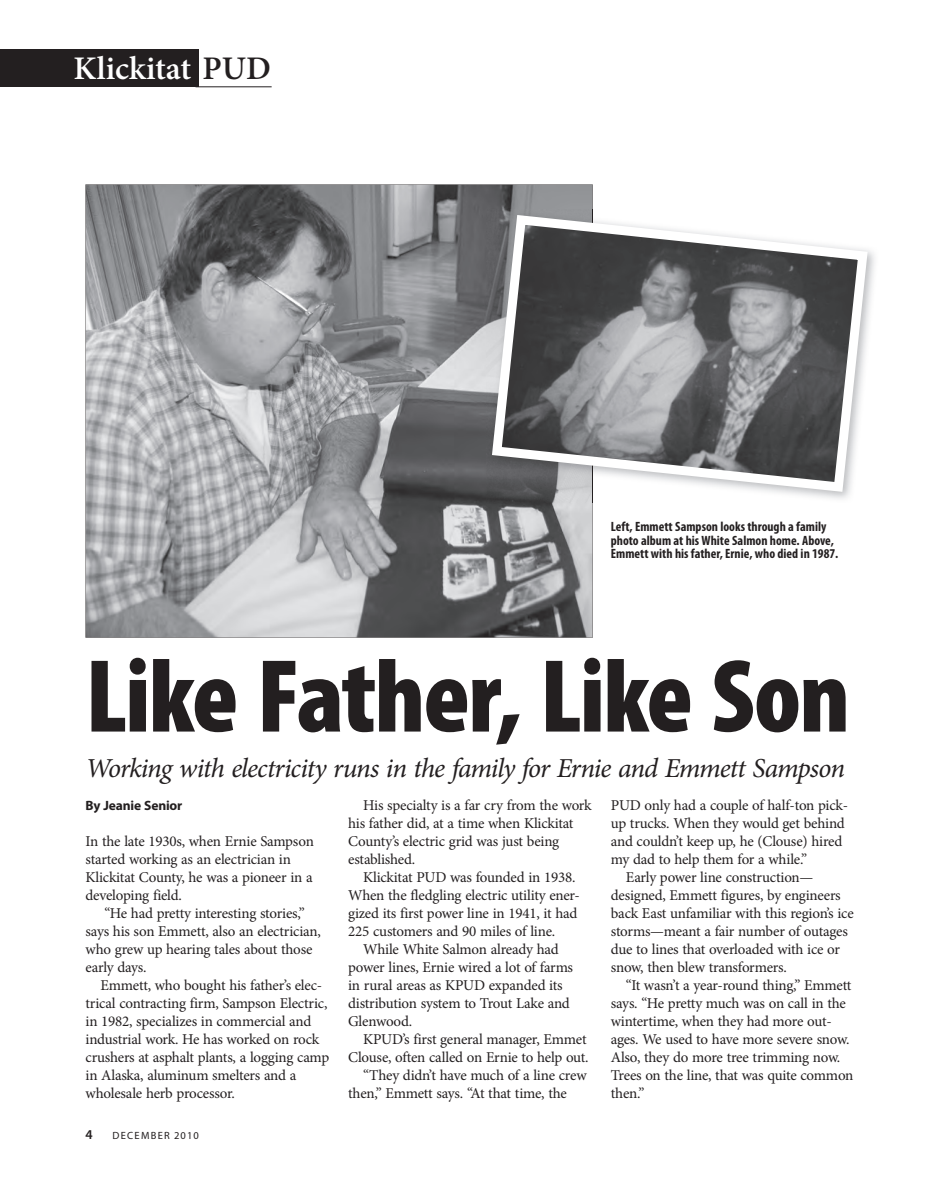
<style>
.page{position:relative;width:932px;height:1188px;background:#fff}
.page>*{position:absolute;margin:0;border:0;box-sizing:border-box;transform-origin:0 0}
.t1{font:900 condensed 104.85px "Myriad Pro";letter-spacing:-.015em;color:#231f20}
.t2{font:600 33px "Minion Pro";color:#fff}
.t3{font:italic 27.45px "Minion Pro";letter-spacing:-.035em;color:#231f20}
.t4{font:15px/18px "Minion Pro";letter-spacing:-.015em;color:#231f20}
.t5{font:700 condensed 13.5px/13.5px "Myriad Pro";color:#231f20}
.t6{font:700 13.5px "Myriad Pro";letter-spacing:-.01em;color:#231f20}
.t7{font:600 13.5px "Myriad Pro";color:#231f20}
.t8{font:10.5px "Myriad Pro";letter-spacing:.12em;color:#231f20}
.s1{color:#231f20}
</style>
<div class="page">
<svg style="left:86px;top:185px;width:506px;height:453px;background:#939496"></svg>
<div style="left:0;top:49px;width:198px;height:38px;background:#231f20"></div>
<hr style="left:195px;top:86px;width:77px;height:1px;background:#231f20">
<img style="left:486px;top:209px;width:389px;height:293px">
<svg style="left:487px;top:210px;width:385px;height:287px"></svg>
<h2 class="t2" style="left:74px;top:46px;width:199px">Klickitat <span class="s1">PUD</span></h2>
<p class="t5" style="left:610px;top:519px;width:229px">Left, Emmett Sampson looks through a family photo album at his White Salmon home. Above,<br>Emmett with his father, Ernie, who died in 1987.</p>
<h1 class="t1" style="left:86px;top:629px;width:766px">Like Father, Like Son</h1>
<h3 class="t3" style="left:86px;top:750px;width:761px">Working with electricity runs in the family for Ernie and Emmett Sampson</h3>
<p class="t6" style="left:86px;top:797px;width:98px">By Jeanie Senior</p>
<p class="t4" style="left:86px;top:832px;width:230px">In the late 1930s, when Ernie Sampson started working as an electrician in<br>Klickitat County, he was a pioneer in a developing field.</p>
<p class="t4" style="left:86px;top:904px;width:237px;text-indent:19px">“He had pretty interesting stories,” says his son Emmett, also an electrician, who grew up hearing tales about those early days.</p>
<p class="t4" style="left:86px;top:976px;width:245px;text-indent:15px">Emmett, who bought his father’s elec&shy;trical contracting firm, Sampson Electric, in 1982, specializes in commercial and industrial work. He has worked on rock crushers at asphalt plants, a logging camp in Alaska, aluminum smelters and a wholesale herb processor.</p>
<p class="t7" style="left:86px;top:1125px;width:9px">4</p>
<p class="t8" style="left:112px;top:1129px;width:88px">DECEMBER 2010</p>
<p class="t4" style="left:348px;top:796px;width:245px;text-indent:15px">His specialty is a far cry from the work his father did, at a time when Klickitat<br>County’s electric grid was just being established.</p>
<p class="t4" style="left:348px;top:868px;width:233px;text-indent:15px">Klickitat PUD was founded in 1938.<br>When the fledgling electric utility ener&shy;gized its first power line in 1941, it had 225 customers and 90 miles of line.</p>
<p class="t4" style="left:348px;top:940px;width:226px;text-indent:15px">While White Salmon already had power lines, Ernie wired a lot of farms in rural areas as KPUD expanded its distribution system to Trout Lake and<br>Glenwood.</p>
<p class="t4" style="left:363px;top:1030px;width:225px">KPUD’s first general manager, Emmet</p>
<p class="t4" style="left:348px;top:1048px;width:242px">Clouse, often called on Ernie to help out.</p>
<p class="t4" style="left:363px;top:1066px;width:225px">“They didn’t have much of a line crew</p>
<p class="t4" style="left:348px;top:1084px;width:220px">then,” Emmett says. “At that time, the</p>
<p class="t4" style="left:610px;top:796px;width:239px">PUD only had a couple of half-ton pick-</p>
<p class="t4" style="left:610px;top:814px;width:235px">up trucks. When they would get behind</p>
<p class="t4" style="left:610px;top:832px;width:233px">and couldn’t keep up, he (Clouse) hired</p>
<p class="t4" style="left:610px;top:850px;width:198px">my dad to help them for a while.”</p>
<p class="t4" style="left:626px;top:868px;width:189px">Early power line construction—</p>
<p class="t4" style="left:610px;top:886px;width:231px">designed, Emmett figures, by engineers</p>
<p class="t4" style="left:610px;top:904px;width:244px">back East unfamiliar with this region’s ice</p>
<p class="t4" style="left:610px;top:922px;width:238px">storms—meant a fair number of outages</p>
<p class="t4" style="left:610px;top:940px;width:231px">due to lines that overloaded with ice or</p>
<p class="t4" style="left:610px;top:958px;width:178px">snow, then blew transformers.</p>
<p class="t4" style="left:626px;top:976px;width:227px">“It wasn’t a year-round thing,” Emmett</p>
<p class="t4" style="left:610px;top:994px;width:237px">says. “He pretty much was on call in the</p>
<p class="t4" style="left:610px;top:1012px;width:222px">wintertime, when they had more out-</p>
<p class="t4" style="left:610px;top:1030px;width:240px">ages. We used to have more severe snow.</p>
<p class="t4" style="left:610px;top:1048px;width:231px">Also, they do more tree trimming now.</p>
<p class="t4" style="left:610px;top:1066px;width:244px">Trees on the line, that was quite common</p>
<p class="t4" style="left:610px;top:1084px;width:35px">then.”</p>
</div>
